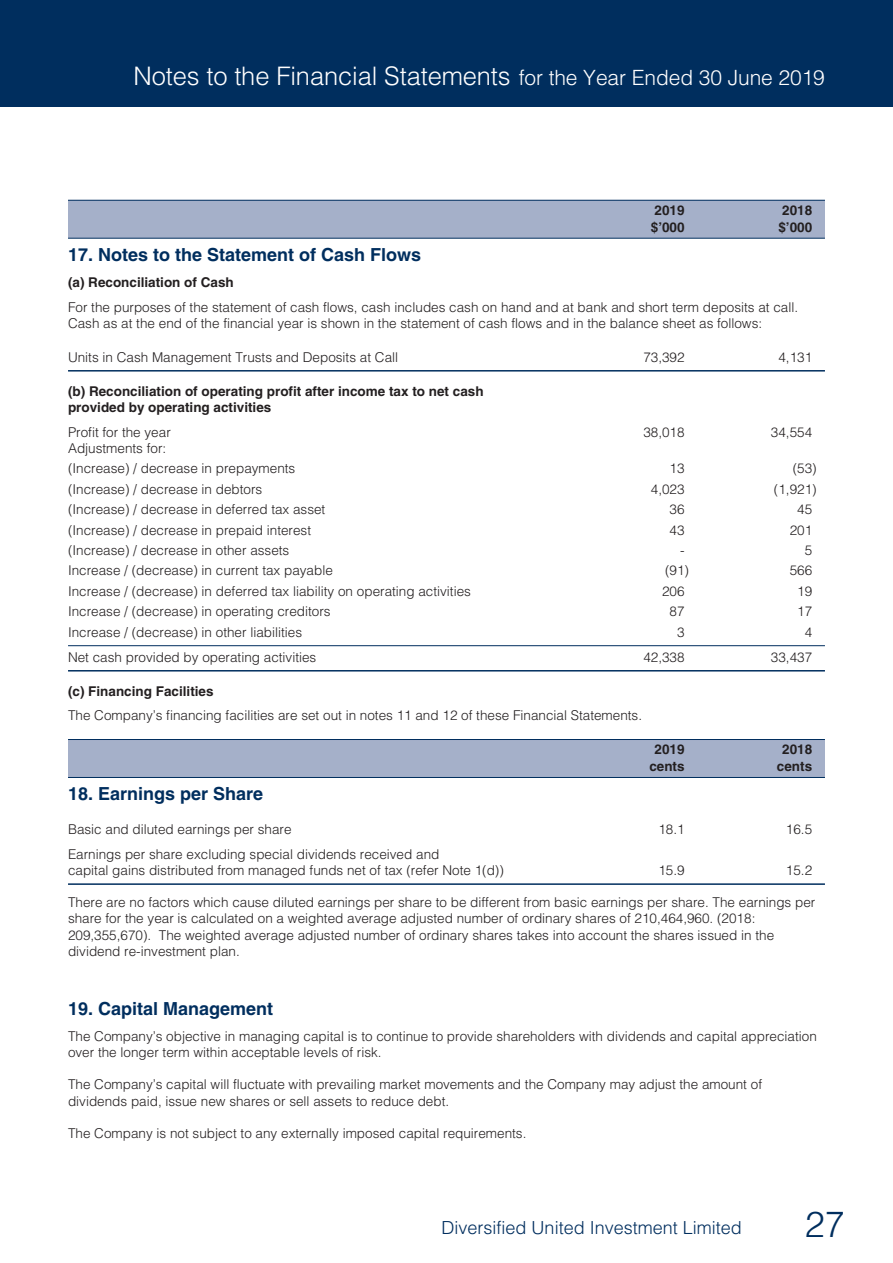
<style>
.page{position:relative;width:893px;height:1263px;background:#fff}
.page>*{position:absolute;margin:0;border:0;box-sizing:border-box;transform-origin:0 0}
.t1{font:300 36px "Helvetica";color:#002e5e}
.t2{font:300 25.5px "Helvetica";letter-spacing:-.005em;color:#fff}
.t3{font:700 18px "Helvetica";color:#002e5e}
.t4{font:300 18px "Helvetica";color:#002e5e}
.t5{font:300 13.5px/16.2px "Helvetica";color:#231f20}
.t6{font:700 13.5px/16.2px "Helvetica";color:#231f20}
.s1{font-size:21px}
</style>
<div class="page">
<div style="left:0;top:0;width:893px;height:106px;background:#002e5e"></div>
<div style="left:68px;top:200px;width:757px;height:38px;background:#a5b0c9"></div>
<hr style="left:68px;top:238px;width:757px;height:1px;background:#002e5e">
<hr style="left:68px;top:200px;width:757px;height:1px;background:#002e5e">
<div style="left:68px;top:740px;width:757px;height:37px;background:#a5b0c9"></div>
<hr style="left:68px;top:777px;width:757px;height:1px;background:#002e5e">
<hr style="left:68px;top:739px;width:757px;height:1px;background:#002e5e">
<hr style="left:68px;top:370px;width:757px;height:2px;background:#002e5e">
<hr style="left:68px;top:645px;width:757px;height:1px;background:#002e5e">
<hr style="left:68px;top:670px;width:757px;height:1px;background:#002e5e">
<hr style="left:68px;top:883px;width:757px;height:2px;background:#002e5e">
<h2 class="t2" style="left:133px;top:55px;width:693px">Notes to the Financial Statements <span class="s1">for the Year Ended 30 June 2019</span></h2>
<p class="t6" style="left:655px;top:202px;width:32px">2019</p>
<p class="t6" style="left:782px;top:202px;width:32px">2018</p>
<p class="t6" style="left:651px;top:219px;width:35px">$’000</p>
<p class="t6" style="left:778px;top:219px;width:35px">$’000</p>
<h3 class="t3" style="left:68px;top:244px;width:355px">17. Notes to the Statement of Cash Flows</h3>
<p class="t6" style="left:68px;top:275px;width:167px">(a) Reconciliation of Cash</p>
<p class="t5" style="left:68px;top:298px;width:732px">For the purposes of the statement of cash flows, cash includes cash on hand and at bank and short term deposits at call.<br>Cash as at the end of the financial year is shown in the statement of cash flows and in the balance sheet as follows:</p>
<p class="t5" style="left:68px;top:348px;width:332px">Units in Cash Management Trusts and Deposits at Call</p>
<p class="t5" style="left:643px;top:348px;width:43px">73,392</p>
<p class="t5" style="left:778px;top:348px;width:35px">4,131</p>
<p class="t6" style="left:68px;top:383px;width:417px">(b) Reconciliation of operating profit after income tax to net cash provided by operating activities</p>
<p class="t5" style="left:68px;top:423px;width:104px">Profit for the year</p>
<p class="t5" style="left:643px;top:423px;width:43px">38,018</p>
<p class="t5" style="left:771px;top:423px;width:43px">34,554</p>
<p class="t5" style="left:68px;top:437px;width:229px;line-height:20.4px">Adjustments for:<br>(Increase) / decrease in prepayments</p>
<p class="t5" style="left:670px;top:459px;width:17px">13</p>
<p class="t5" style="left:793px;top:459px;width:26px">(53)</p>
<p class="t5" style="left:68px;top:480px;width:196px">(Increase) / decrease in debtors</p>
<p class="t5" style="left:651px;top:480px;width:35px">4,023</p>
<p class="t5" style="left:774px;top:480px;width:44px">(1,921)</p>
<p class="t5" style="left:68px;top:500px;width:259px">(Increase) / decrease in deferred tax asset</p>
<p class="t5" style="left:670px;top:500px;width:17px">36</p>
<p class="t5" style="left:797px;top:500px;width:17px">45</p>
<p class="t5" style="left:68px;top:521px;width:245px">(Increase) / decrease in prepaid interest</p>
<p class="t5" style="left:670px;top:521px;width:17px">43</p>
<p class="t5" style="left:790px;top:521px;width:24px">201</p>
<p class="t5" style="left:68px;top:541px;width:223px">(Increase) / decrease in other assets</p>
<p class="t5" style="left:680px;top:541px;width:6px">-</p>
<p class="t5" style="left:805px;top:541px;width:9px">5</p>
<p class="t5" style="left:68px;top:562px;width:266px">Increase / (decrease) in current tax payable</p>
<p class="t5" style="left:665px;top:562px;width:26px">(91)</p>
<p class="t5" style="left:790px;top:562px;width:24px">566</p>
<p class="t5" style="left:68px;top:582px;width:404px">Increase / (decrease) in deferred tax liability on operating activities</p>
<p class="t5" style="left:662px;top:582px;width:24px">206</p>
<p class="t5" style="left:797px;top:582px;width:17px">19</p>
<p class="t5" style="left:68px;top:602px;width:264px">Increase / (decrease) in operating creditors</p>
<p class="t5" style="left:670px;top:602px;width:17px">87</p>
<p class="t5" style="left:797px;top:602px;width:17px">17</p>
<p class="t5" style="left:68px;top:623px;width:236px">Increase / (decrease) in other liabilities</p>
<p class="t5" style="left:677px;top:623px;width:9px">3</p>
<p class="t5" style="left:805px;top:623px;width:9px">4</p>
<p class="t5" style="left:68px;top:648px;width:250px">Net cash provided by operating activities</p>
<p class="t5" style="left:643px;top:648px;width:43px">42,338</p>
<p class="t5" style="left:771px;top:648px;width:43px">33,437</p>
<p class="t6" style="left:68px;top:683px;width:147px">(c) Financing Facilities</p>
<p class="t5" style="left:68px;top:706px;width:576px">The Company’s financing facilities are set out in notes 11 and 12 of these Financial Statements.</p>
<p class="t6" style="left:655px;top:741px;width:32px">2019</p>
<p class="t6" style="left:782px;top:741px;width:32px">2018</p>
<p class="t6" style="left:649px;top:758px;width:37px">cents</p>
<p class="t6" style="left:777px;top:758px;width:37px">cents</p>
<h3 class="t3" style="left:68px;top:783px;width:197px">18. Earnings per Share</h3>
<p class="t5" style="left:68px;top:820px;width:225px">Basic and diluted earnings per share</p>
<p class="t5" style="left:658px;top:820px;width:28px">18.1</p>
<p class="t5" style="left:786px;top:820px;width:28px">16.5</p>
<p class="t5" style="left:68px;top:845px;width:437px">Earnings per share excluding special dividends received and<br>capital gains distributed from managed funds net of tax (refer Note 1(d))</p>
<p class="t5" style="left:658px;top:861px;width:28px">15.9</p>
<p class="t5" style="left:786px;top:861px;width:28px">15.2</p>
<p class="t5" style="left:68px;top:893px;width:749px">There are no factors which cause diluted earnings per share to be different from basic earnings per share. The earnings per share for the year is calculated on a weighted average adjusted number of ordinary shares of 210,464,960. (2018:<br>209,355,670). The weighted average adjusted number of ordinary shares takes into account the shares issued in the dividend re-investment plan.</p>
<h3 class="t3" style="left:68px;top:998px;width:207px">19. Capital Management</h3>
<p class="t5" style="left:68px;top:1027px;width:750px">The Company’s objective in managing capital is to continue to provide shareholders with dividends and capital appreciation over the longer term within acceptable levels of risk.</p>
<p class="t5" style="left:68px;top:1075px;width:695px">The Company’s capital will fluctuate with prevailing market movements and the Company may adjust the amount of dividends paid, issue new shares or sell assets to reduce debt.</p>
<p class="t5" style="left:68px;top:1124px;width:460px">The Company is not subject to any externally imposed capital requirements.</p>
<h3 class="t4" style="left:442px;top:1212px;width:302px">Diversified United Investment Limited</h3>
<h1 class="t1" style="left:805px;top:1194px;width:42px">27</h1>
</div>
